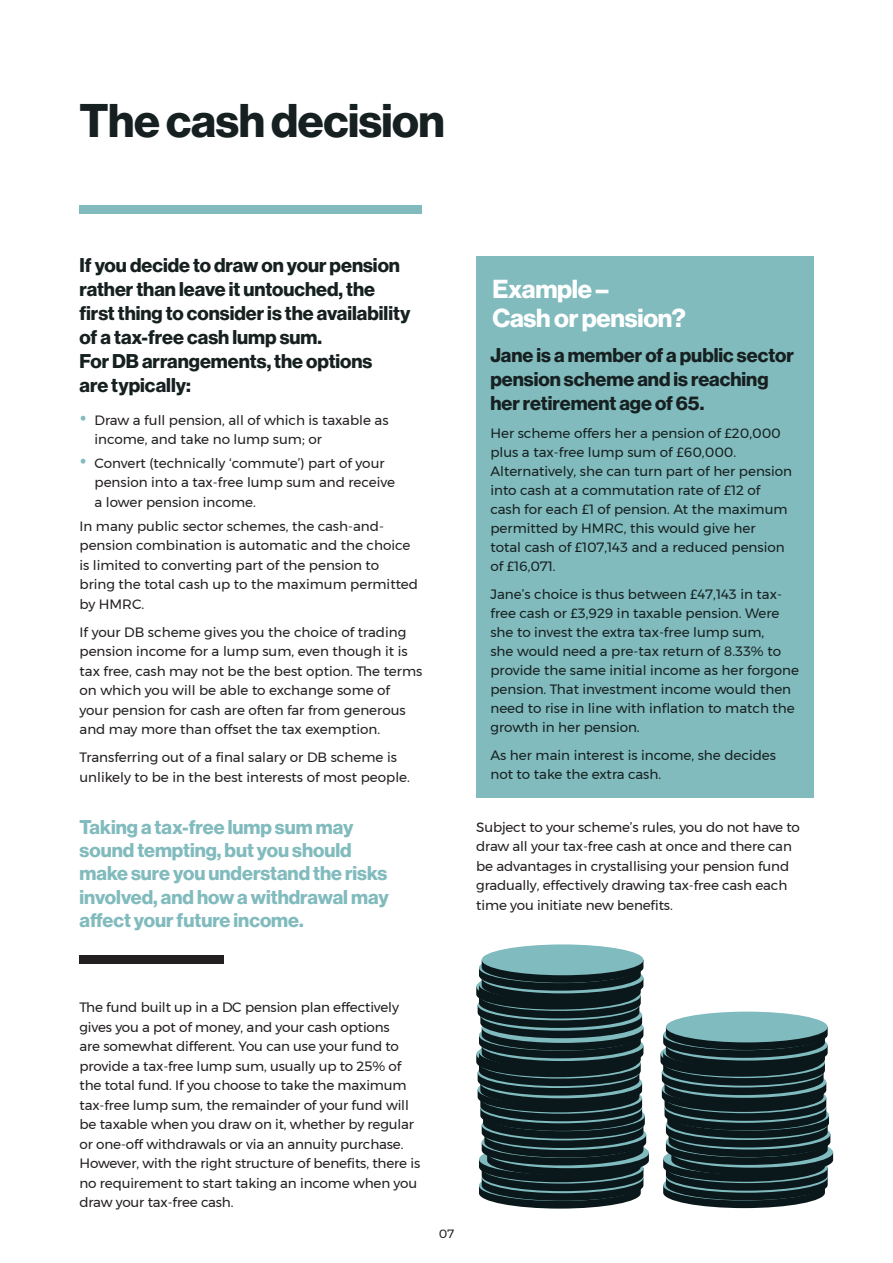
<style>
.page{position:relative;width:893px;height:1263px;background:#fff}
.page>*{position:absolute;margin:0;border:0;box-sizing:border-box;transform-origin:0 0}
.t1{font:46.2px "N Haas Grotesk DS Pro 75 Bd";letter-spacing:-.01em;color:#162020}
.t2{font:25.5px "N Haas Grotesk DS Pro 75 Bd";letter-spacing:-.01em;color:#fff}
.t3{font:19.5px/24px "N Haas Grotesk DS Pro 75 Bd";color:#172020}
.t4{font:19.5px/23.4px "N Haas Grotesk DS Pro 75 Bd";color:#81bbbe}
.t5{font:13.5px/19.5px "Montserrat";letter-spacing:-.01em;color:#231f20}
.t6{font:13.5px/19px "Montserrat";color:#172020}
.t7{font:12px "Montserrat";color:#231f20}
.s1{font-size:28.5px;color:#81bbbe}
</style>
<div class="page">
<div style="left:80px;top:205px;width:342px;height:9px;background:#81bbbe"></div>
<div style="left:476px;top:256px;width:337px;height:541px;background:#81bbbe"></div>
<div style="left:80px;top:955px;width:144px;height:9px;background:#231f20"></div>
<svg style="left:476px;top:952px;width:173px;height:256px;background:#2e4144"></svg>
<div style="left:482px;top:944px;width:161px;height:31px;background:#80bbbf;border-radius:50%"></div>
<svg style="left:660px;top:1023px;width:173px;height:185px;background:#2e4144"></svg>
<div style="left:666px;top:1011px;width:162px;height:31px;background:#80bbbf;border-radius:50%"></div>
<p class="t1" style="left:80px;top:93px;width:367px">The cash decision</p>
<p class="t3" style="left:80px;top:254px;width:322px">If you decide to draw on your pension rather than leave it untouched, the</p>
<p class="t3" style="left:80px;top:302px;width:333px">first thing to consider is the availability of a tax-free cash lump sum.</p>
<p class="t3" style="left:80px;top:350px;width:294px">For DB arrangements, the options</p>
<p class="t3" style="left:80px;top:374px;width:113px">are typically:</p>
<p class="t5" style="left:80px;top:410px;width:311px"><span class="s1">•</span> Draw a full pension, all of which is taxable as</p>
<p class="t5" style="left:95px;top:429px;width:229px">income, and take no lump sum; or</p>
<p class="t5" style="left:80px;top:453px;width:307px"><span class="s1">•</span> Convert (technically ‘commute’) part of your</p>
<p class="t5" style="left:95px;top:473px;width:302px">pension into a tax-free lump sum and receive</p>
<p class="t5" style="left:95px;top:492px;width:163px">a lower pension income.</p>
<p class="t5" style="left:80px;top:516px;width:332px">In many public sector schemes, the cash-and&shy;pension combination is automatic and the choice is limited to converting part of the pension to</p>
<p class="t5" style="left:80px;top:574px;width:340px">bring the total cash up to the maximum permitted by HMRC.</p>
<p class="t5" style="left:80px;top:622px;width:344px">If your DB scheme gives you the choice of trading pension income for a lump sum, even though it is tax free, cash may not be the best option. The terms on which you will be able to exchange some of your pension for cash are often far from generous and may more than offset the tax exemption.</p>
<p class="t5" style="left:80px;top:747px;width:332px">Transferring out of a final salary or DB scheme is unlikely to be in the best interests of most people.</p>
<p class="t2" style="left:492px;top:275px;width:118px">Example –</p>
<p class="t2" style="left:492px;top:303px;width:195px">Cash or pension?</p>
<p class="t3" style="left:490px;top:343px;width:305px">Jane is a member of a public sector pension scheme and is reaching her retirement age of 65.</p>
<p class="t6" style="left:490px;top:423px;width:303px">Her scheme offers her a pension of £20,000 plus a tax-free lump sum of £60,000.<br>Alternatively, she can turn part of her pension into cash at a commutation rate of £12 of cash for each £1 of pension. At the maximum permitted by HMRC, this would give her</p>
<p class="t6" style="left:490px;top:538px;width:296px">total cash of £107,143 and a reduced pension of £16,071.</p>
<p class="t6" style="left:490px;top:584px;width:310px">Jane’s choice is thus between £47,143 in tax&shy;free cash or £3,929 in taxable pension. Were she to invest the extra tax-free lump sum,<br>she would need a pre-tax return of 8.33% to provide the same initial income as her forgone pension. That investment income would then need to rise in line with inflation to match the growth in her pension.</p>
<p class="t6" style="left:490px;top:745px;width:287px;line-height:19.5px">As her main interest is income, she decides not to take the extra cash.</p>
<p class="t4" style="left:80px;top:815px;width:311px">Taking a tax-free lump sum may sound tempting, but you should make sure you understand the risks involved, and how a withdrawal may affect your future income.</p>
<p class="t5" style="left:476px;top:817px;width:325px">Subject to your scheme’s rules, you do not have to draw all your tax-free cash at once and there can be advantages in crystallising your pension fund gradually, effectively drawing tax-free cash each time you initiate new benefits.</p>
<p class="t5" style="left:80px;top:997px;width:342px">The fund built up in a DC pension plan effectively gives you a pot of money, and your cash options<br>are somewhat different. You can use your fund to provide a tax-free lump sum, usually up to 25% of the total fund. If you choose to take the maximum tax-free lump sum, the remainder of your fund will be taxable when you draw on it, whether by regular or one-off withdrawals or via an annuity purchase.<br>However, with the right structure of benefits, there is no requirement to start taking an income when you draw your tax-free cash.</p>
<p class="t7" style="left:439px;top:1224px;width:17px">07</p>
</div>
